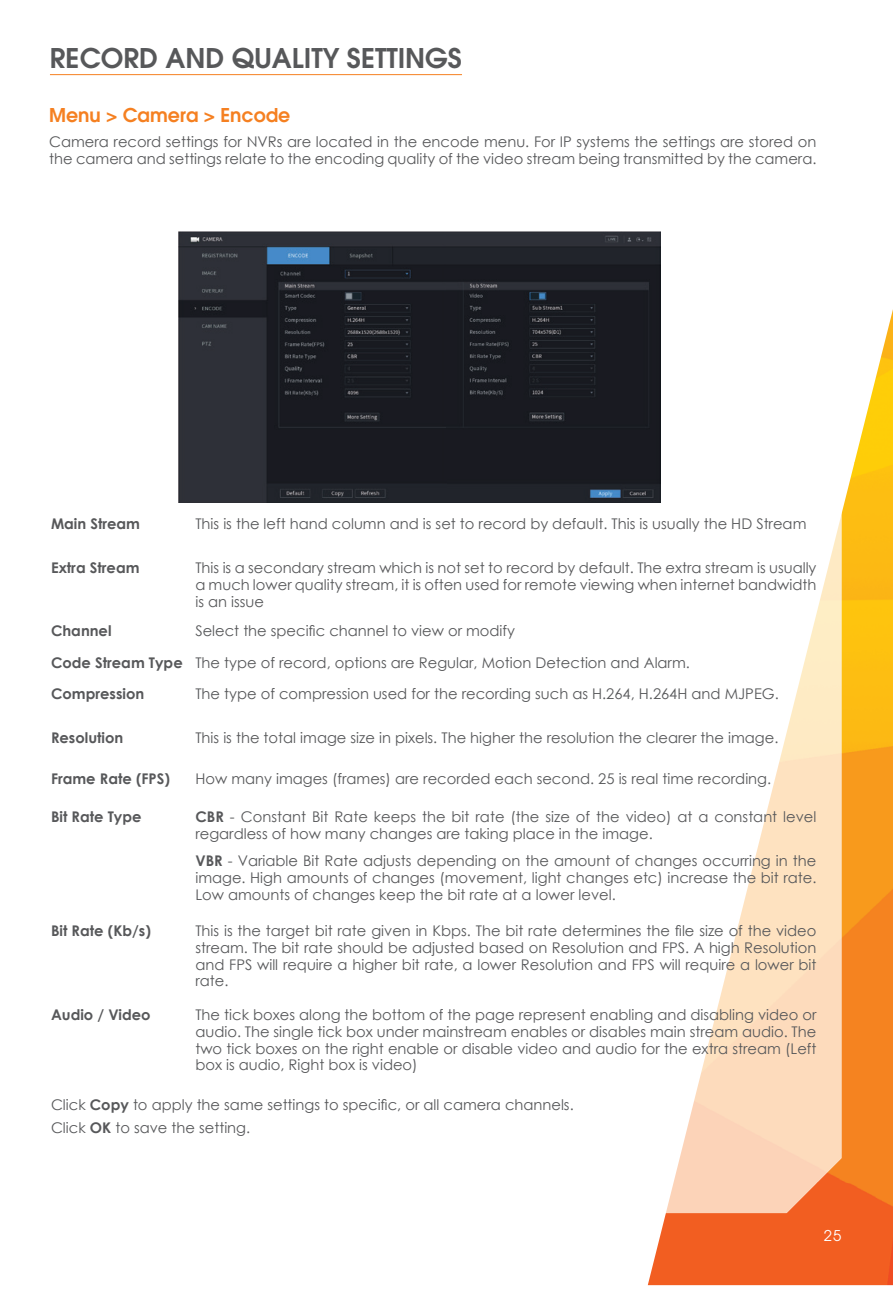
<style>
.page{position:relative;width:893px;height:1289px;background:#fff}
.page>*{position:absolute;margin:0;border:0;box-sizing:border-box;transform-origin:0 0}
.t1{font:600 27px "Avant Garde";color:#57585a}
.t2{font:600 18.9px "Avant Garde";color:#f58021}
.t3{font:14.85px "Avant Garde";color:#fff}
.t4{font:14.7px/16.8px "Century Gothic";color:#57585a}
.t5{font:700 14.7px "Century Gothic";color:#57585a}
.s1{font-weight:700}
</style>
<div class="page">
<img style="left:648px;top:1183px;width:245px;height:102px">
<img style="left:841px;top:463px;width:52px;height:720px">
<img style="left:854px;top:309px;width:39px;height:154px">
<img style="left:666px;top:517px;width:175px;height:695px">
<img style="left:179px;top:232px;width:481px;height:270px">
<hr style="left:50px;top:74px;width:412px;height:1px;background:#f58021">
<h1 class="t1" style="left:50px;top:40px;width:414px">RECORD AND QUALITY SETTINGS</h1>
<p class="t2" style="left:49px;top:102px;width:243px">Menu &gt; Camera &gt; Encode</p>
<p class="t4" style="left:49px;top:132px;width:769px;line-height:17.7px">Camera record settings for NVRs are located in the encode menu. For IP systems the settings are stored on the camera and settings relate to the encoding quality of the video stream being transmitted by the camera.</p>
<p class="t5" style="left:51px;top:512px;width:91px">Main Stream</p>
<p class="t4" style="left:195px;top:515px;width:613px">This is the left hand column and is set to record by default. This is usually the HD Stream</p>
<p class="t5" style="left:51px;top:556px;width:90px">Extra Stream</p>
<p class="t4" style="left:195px;top:559px;width:623px;text-align:justify">This is a secondary stream which is not set to record by default. The extra stream is usually a much lower quality stream, it is often used for remote viewing when internet bandwidth is an issue</p>
<p class="t5" style="left:51px;top:619px;width:62px">Channel</p>
<p class="t4" style="left:195px;top:621px;width:321px">Select the specific channel to view or modify</p>
<p class="t4" style="left:51px;top:647px;width:640px;line-height:30.8px"><span class="s1">Code Stream Type</span> The type of record, options are Regular, Motion Detection and Alarm.<br><span class="s1">Compression</span></p>
<p class="t4" style="left:195px;top:685px;width:585px">The type of compression used for the recording such as H.264, H.264H and MJPEG.</p>
<p class="t5" style="left:51px;top:726px;width:74px">Resolution</p>
<p class="t4" style="left:195px;top:728px;width:585px">This is the total image size in pixels. The higher the resolution the clearer the image.</p>
<p class="t5" style="left:51px;top:767px;width:121px">Frame Rate (FPS)</p>
<p class="t4" style="left:195px;top:770px;width:577px">How many images (frames) are recorded each second. 25 is real time recording.</p>
<p class="t5" style="left:51px;top:805px;width:92px">Bit Rate Type</p>
<p class="t4" style="left:195px;top:807px;width:622px"><span class="s1">CBR</span> - Constant Bit Rate keeps the bit rate (the size of the video) at a constant level regardless of how many changes are taking place in the image.</p>
<p class="t4" style="left:195px;top:852px;width:623px;text-align:justify"><span class="s1">VBR</span> - Variable Bit Rate adjusts depending on the amount of changes occurring in the image. High amounts of changes (movement, light changes etc) increase the bit rate.<br>Low amounts of changes keep the bit rate at a lower level.</p>
<p class="t5" style="left:51px;top:919px;width:101px">Bit Rate (Kb/s)</p>
<p class="t4" style="left:195px;top:921px;width:623px;text-align:justify">This is the target bit rate given in Kbps. The bit rate determines the file size of the video stream. The bit rate should be adjusted based on Resolution and FPS. A high Resolution and FPS will require a higher bit rate, a lower Resolution and FPS will require a lower bit rate.</p>
<p class="t5" style="left:51px;top:1003px;width:101px">Audio / Video</p>
<p class="t4" style="left:195px;top:1005px;width:623px;text-align:justify">The tick boxes along the bottom of the page represent enabling and disabling video or audio. The single tick box under mainstream enables or disables main stream audio. The two tick boxes on the right enable or disable video and audio for the extra stream (Left box is audio, Right box is video)</p>
<p class="t4" style="left:51px;top:1093px;width:524px;line-height:22.6px">Click <span class="s1">Copy</span> to apply the same settings to specific, or all camera channels.<br>Click <span class="s1">OK</span> to save the setting.</p>
<p class="t3" style="left:824px;top:1226px;width:19px">25</p>
</div>
